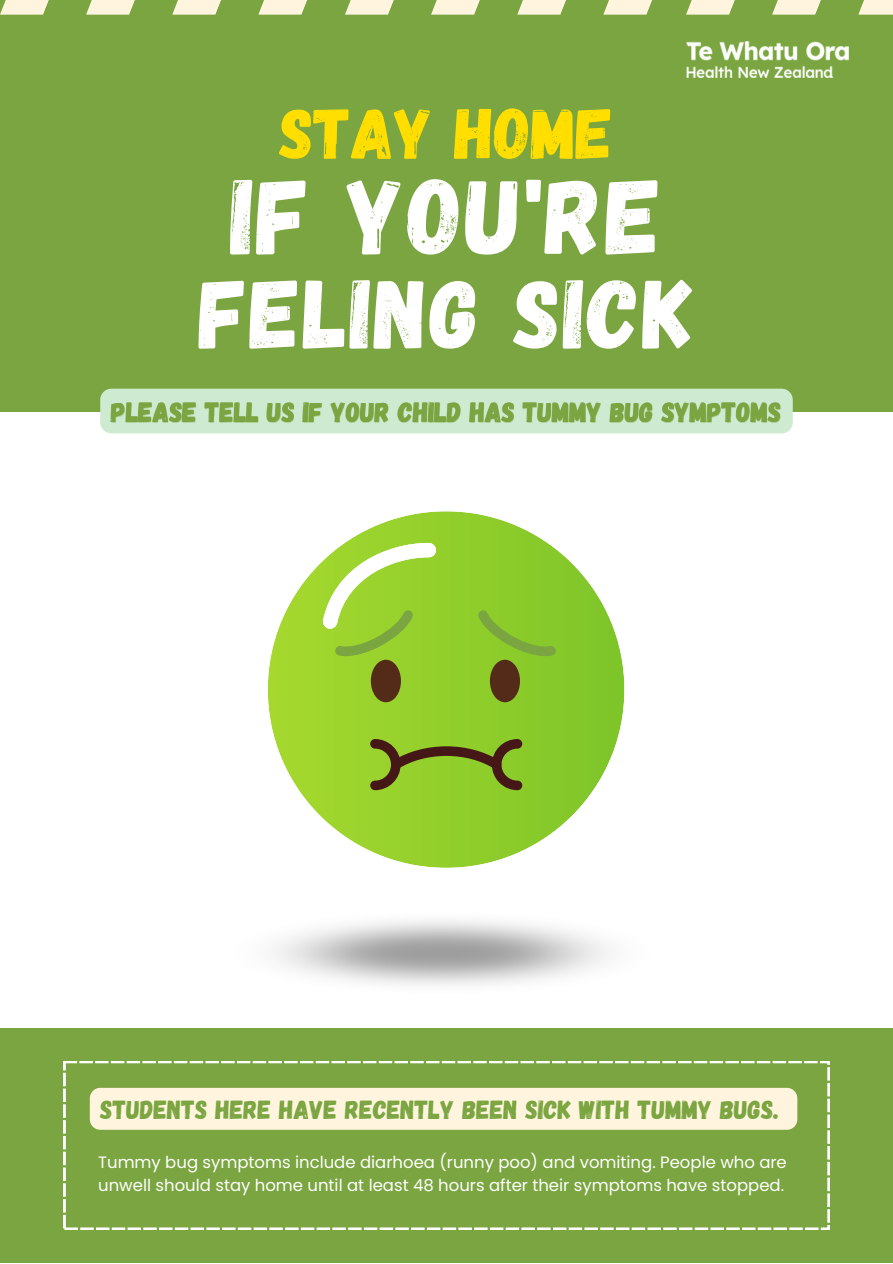
<style>
.page{position:relative;width:893px;height:1264px;background:#fff}
.page>*{position:absolute;margin:0;border:0;box-sizing:border-box;transform-origin:0 0}
.t1{font:106.65px "Gagalin";letter-spacing:.025em;color:#fff}
.t2{font:97.8px "Gagalin";letter-spacing:.025em;color:#fff}
.t3{font:71.4px "Gagalin";color:#ffde00}
.t4{font:27.6px "Gagalin";color:#7aa540}
.t5{font:26.1px "Gagalin";color:#7aa540}
.t6{font:16.5px/22.5px "Poppins";color:#fff}
</style>
<div class="page">
<div style="left:0;top:1027px;width:892px;height:235px;background:#7aa540"></div>
<div style="left:0;top:0;width:892px;height:411px;background:#7aa540"></div>
<img style="left:686px;top:41px;width:161px;height:36px">
<svg style="left:0;top:0;width:892px;height:15px"></svg>
<svg style="left:64px;top:1061px;width:765px;height:168px"></svg>
<svg style="left:268px;top:513px;width:356px;height:314px"></svg>
<svg style="left:477px;top:609px;width:79px;height:47px;background:#86c22e"></svg>
<div style="left:371px;top:659px;width:30px;height:43px;background:#542a19;border-radius:50%"></div>
<div style="left:490px;top:659px;width:30px;height:43px;background:#542a19;border-radius:50%"></div>
<svg style="left:313px;top:536px;width:130px;height:120px"></svg>
<svg style="left:370px;top:739px;width:152px;height:51px;background:#7b9824"></svg>
<div style="left:90px;top:1087px;width:707px;height:42px;background:#fff5de;border-radius:10px"></div>
<div style="left:100px;top:388px;width:692px;height:45px;background:#ceead1;border-radius:11px"></div>
<p class="t3" style="left:279px;top:87px;width:335px">STAY HOME</p>
<p class="t1" style="left:231px;top:147px;width:432px">IF YOU'RE</p>
<p class="t2" style="left:199px;top:250px;width:495px">FELING SICK</p>
<p class="t4" style="left:111px;top:394px;width:671px">PLEASE TELL US IF YOUR CHILD HAS TUMMY BUG SYMPTOMS</p>
<p class="t5" style="left:100px;top:1092px;width:680px">STUDENTS HERE HAVE RECENTLY BEEN SICK WITH TUMMY BUGS.</p>
<p class="t6" style="left:98px;top:1151px;width:690px">Tummy bug symptoms include diarhoea (runny poo) and vomiting. People who are unwell should stay home until at least 48 hours after their symptoms have stopped.</p>
</div>
